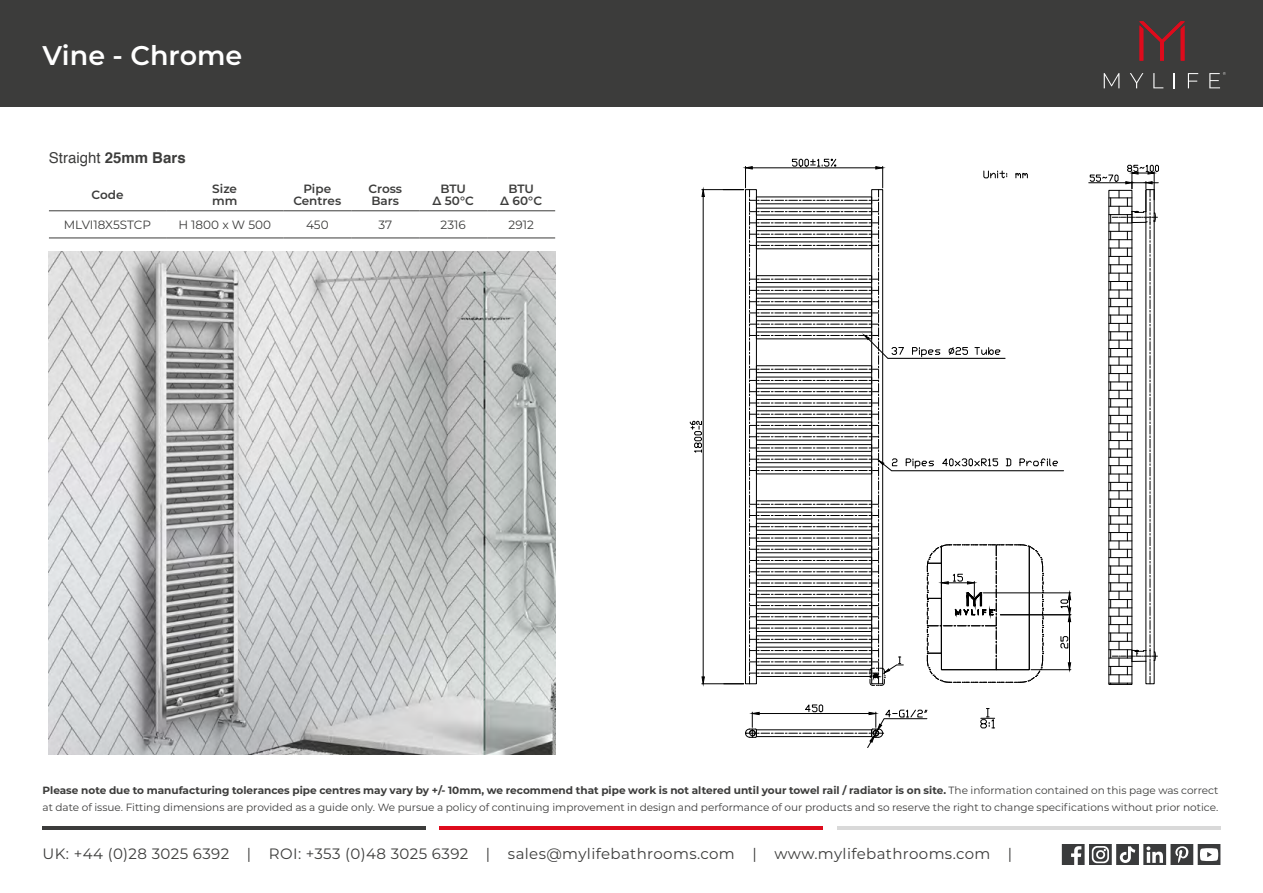
<style>
.page{position:relative;width:1263px;height:893px;background:#fff}
.page>*{position:absolute;margin:0;border:0;box-sizing:border-box;transform-origin:0 0}
.t1{font:600 27px "Montserrat";color:#fff}
.t2{font:15px "Montserrat";letter-spacing:.025em;color:#3c3c3b}
.t3{font:15px "Helvetica";color:#3c3c3b}
.t4{font:600 12px/12.1px "Montserrat";color:#3c3c3b;text-align:center}
.t5{font:12px "Montserrat";color:#3c3c3b}
.t6{font:10.5px/16.5px "Montserrat";color:#3c3c3b}
.s1{font-weight:700}
</style>
<div class="page">
<div style="left:0;top:0;width:1263px;height:106px;background:#3c3c3b"></div>
<svg style="left:1139px;top:21px;width:45px;height:40px"></svg>
<svg style="left:1104px;top:73px;width:15px;height:15px"></svg>
<svg style="left:1130px;top:73px;width:13px;height:15px"></svg>
<svg style="left:1153px;top:73px;width:10px;height:15px"></svg>
<svg style="left:1174px;top:73px;width:1px;height:15px"></svg>
<svg style="left:1188px;top:73px;width:10px;height:15px"></svg>
<svg style="left:1209px;top:72px;width:17px;height:16px"></svg>
<svg style="left:1062px;top:845px;width:158px;height:19px"></svg>
<hr style="left:43px;top:827px;width:383px;height:3px;background:#3c3c3b">
<hr style="left:440px;top:827px;width:383px;height:3px;background:#de0a1c">
<hr style="left:837px;top:827px;width:383px;height:3px;background:#d9d9d9">
<hr style="left:702px;top:683px;width:42px;height:1px;background:#000">
<hr style="left:702px;top:189px;width:42px;height:1px;background:#000">
<hr style="left:703px;top:196px;width:1px;height:481px;background:#000">
<svg style="left:701px;top:676px;width:4px;height:8px"></svg>
<svg style="left:701px;top:189px;width:4px;height:8px"></svg>
<svg style="left:690px;top:421px;width:12px;height:32px"></svg>
<svg style="left:745px;top:704px;width:182px;height:44px"></svg>
<div style="left:756px;top:729px;width:116px;height:8px;border:1px solid #000"></div>
<svg style="left:723px;top:158px;width:348px;height:528px"></svg>
<svg style="left:980px;top:708px;width:15px;height:21px"></svg>
<hr style="left:1089px;top:182px;width:37px;height:1px;background:#000">
<svg style="left:1090px;top:165px;width:69px;height:520px"></svg>
<img style="left:49px;top:252px;width:506px;height:503px">
<hr style="left:49px;top:211px;width:117px;height:1px;background:#3c3c3b">
<hr style="left:166px;top:211px;width:117px;height:1px;background:#3c3c3b">
<hr style="left:283px;top:211px;width:68px;height:1px;background:#3c3c3b">
<hr style="left:351px;top:211px;width:68px;height:1px;background:#3c3c3b">
<hr style="left:419px;top:211px;width:68px;height:1px;background:#3c3c3b">
<hr style="left:487px;top:211px;width:68px;height:1px;background:#3c3c3b">
<hr style="left:49px;top:238px;width:117px;height:1px;background:#3c3c3b">
<hr style="left:166px;top:238px;width:117px;height:1px;background:#3c3c3b">
<hr style="left:283px;top:238px;width:68px;height:1px;background:#3c3c3b">
<hr style="left:351px;top:238px;width:68px;height:1px;background:#3c3c3b">
<hr style="left:419px;top:238px;width:68px;height:1px;background:#3c3c3b">
<hr style="left:487px;top:238px;width:68px;height:1px;background:#3c3c3b">
<h1 class="t1" style="left:43px;top:36px;width:201px">Vine - Chrome</h1>
<h2 class="t3" style="left:49px;top:146px;width:138px">Straight <span class="s1">25mm Bars</span></h2>
<p class="t4" style="left:92px;top:188px;width:33px">Code</p>
<p class="t4" style="left:212px;top:182px;width:27px;text-align:left">Size mm</p>
<p class="t4" style="left:293px;top:182px;width:49px">Pipe<br>Centres</p>
<p class="t4" style="left:368px;top:182px;width:35px;text-align:left">Cross<br>Bars</p>
<p class="t4" style="left:433px;top:182px;width:43px">BTU<br>Δ 50°C</p>
<p class="t4" style="left:500px;top:182px;width:43px">BTU<br>Δ 60°C</p>
<p class="t5" style="left:64px;top:217px;width:89px">MLVI18X5STCP</p>
<p class="t5" style="left:178px;top:217px;width:94px">H 1800 x W 500</p>
<p class="t5" style="left:306px;top:217px;width:24px">450</p>
<p class="t5" style="left:378px;top:217px;width:15px">37</p>
<p class="t5" style="left:441px;top:217px;width:27px">2316</p>
<p class="t5" style="left:509px;top:217px;width:27px">2912</p>
<p class="t6" style="left:43px;top:782px;width:1177px"><span class="s1">Please note due to manufacturing tolerances pipe centres may vary by +/- 10mm, we recommend that pipe work is not altered until your towel rail / radiator is on site.</span> The information contained on this page was correct at date of issue. Fitting dimensions are provided as a guide only. We pursue a policy of continuing improvement in design and performance of our products and so reserve the right to change specifications without prior notice.</p>
<h2 class="t2" style="left:43px;top:843px;width:971px">UK: +44 (0)28 3025 6392 | ROI: +353 (0)48 3025 6392 | sales@mylifebathrooms.com | www.mylifebathrooms.com |</h2>
</div>
